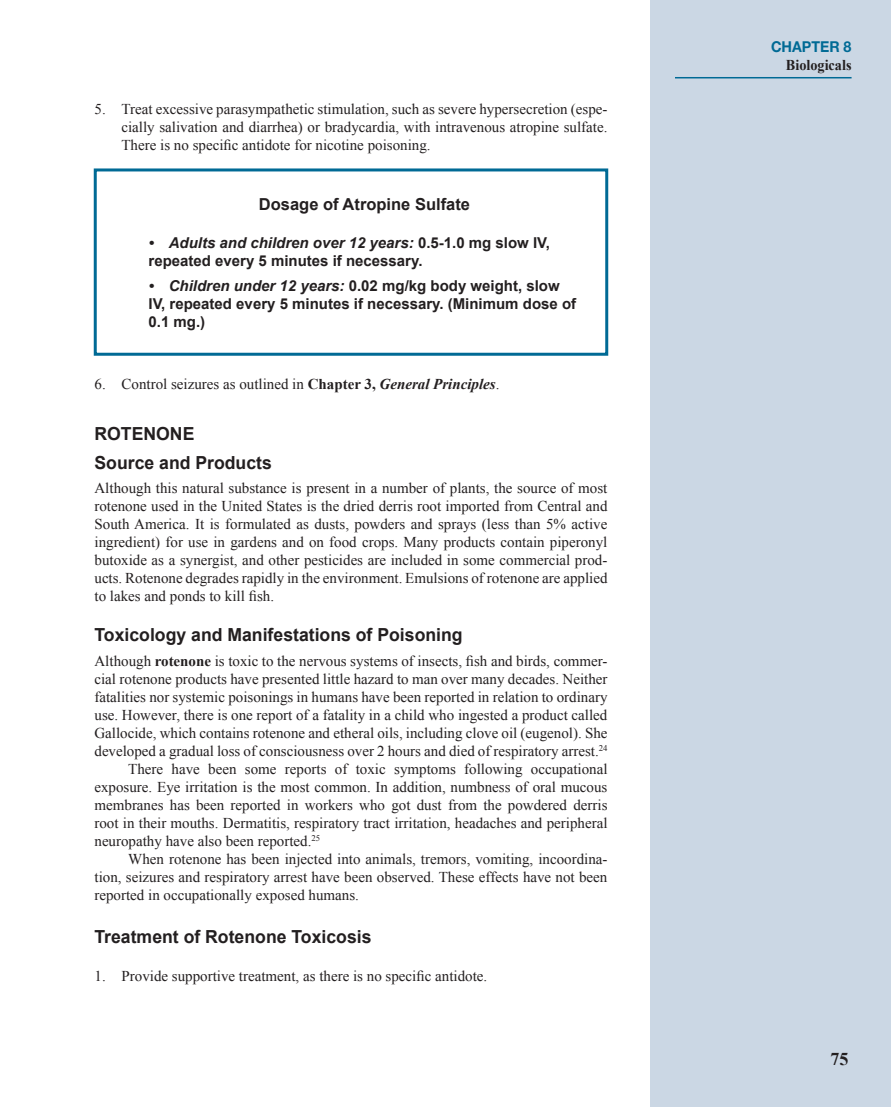
<style>
.page{position:relative;width:891px;height:1107px;background:#fff}
.page>*{position:absolute;margin:0;border:0;box-sizing:border-box;transform-origin:0 0}
.t1{font:700 18px/28.3px "Arial";color:#231f20}
.t2{font:700 18px "Times New Roman";color:#231f20}
.t3{font:700 16.5px "Arial";color:#231f20}
.t4{font:15px/18px "Times New Roman";color:#231f20;text-align:justify}
.t5{font:700 15px/18px "Arial";color:#231f20}
.t6{font:700 15px "Times New Roman";color:#231f20;scale:.95 1}
.t7{font:700 15px "Helvetica Neue";color:#006a95;scale:.95 1}
.s1{font-style:italic}
.s2{font-weight:700}
.s3{font-weight:700;font-style:italic}
</style>
<div class="page">
<div style="left:651px;top:0;width:240px;height:1107px;background:#cbd7e4"></div>
<hr style="left:675px;top:77px;width:177px;height:1px;background:#006a95">
<div style="left:94px;top:168px;width:514px;height:188px;border:3px solid #006a95"></div>
<p class="t4" style="left:122px;top:100px;width:488px;text-indent:-27px">5. Treat excessive parasympathetic stimulation, such as severe hypersecretion (espe&shy;cially salivation and diarrhea) or bradycardia, with intravenous atropine sulfate.<br>There is no specific antidote for nicotine poisoning.</p>
<p class="t3" style="left:259px;top:193px;width:213px">Dosage of Atropine Sulfate</p>
<p class="t5" style="left:148px;top:235px;width:403px"><span class="s1">• Adults and children over 12 years:</span> 0.5-1.0 mg slow IV, repeated every 5 minutes if necessary.</p>
<p class="t5" style="left:148px;top:277px;width:429px"><span class="s1">• Children under 12 years:</span> 0.02 mg/kg body weight, slow<br>IV, repeated every 5 minutes if necessary. (Minimum dose of<br>0.1 mg.)</p>
<p class="t4" style="left:94px;top:374px;width:407px">6. Control seizures as outlined in <span class="s2">Chapter 3,</span> <span class="s3">General Principles</span>.</p>
<p class="t1" style="left:94px;top:420px;width:179px">ROTENONE<br>Source and Products</p>
<p class="t4" style="left:94px;top:479px;width:515px">Although this natural substance is present in a number of plants, the source of most rotenone used in the United States is the dried derris root imported from Central and South America. It is formulated as dusts, powders and sprays (less than 5% active ingredient) for use in gardens and on food crops. Many products contain piperonyl butoxide as a synergist, and other pesticides are included in some commercial prod&shy;ucts. Rotenone degrades rapidly in the environment. Emulsions of rotenone are applied to lakes and ponds to kill fish.</p>
<p class="t1" style="left:94px;top:621px;width:370px">Toxicology and Manifestations of Poisoning</p>
<p class="t4" style="left:94px;top:652px;width:514px">Although <span class="s2">rotenone</span> is toxic to the nervous systems of insects, fish and birds, commer-</p>
<p class="t4" style="left:94px;top:670px;width:515px">cial rotenone products have presented little hazard to man over many decades. Neither</p>
<p class="t4" style="left:94px;top:688px;width:515px">fatalities nor systemic poisonings in humans have been reported in relation to ordinary</p>
<p class="t4" style="left:94px;top:706px;width:514px">use. However, there is one report of a fatality in a child who ingested a product called</p>
<p class="t4" style="left:94px;top:724px;width:515px">Gallocide, which contains rotenone and etheral oils, including clove oil (eugenol). She</p>
<p class="t4" style="left:94px;top:742px;width:514px">developed a gradual loss of consciousness over 2 hours and died of respiratory arrest.<sup>24</sup></p>
<p class="t4" style="left:128px;top:760px;width:481px">There have been some reports of toxic symptoms following occupational</p>
<p class="t4" style="left:94px;top:778px;width:514px">exposure. Eye irritation is the most common. In addition, numbness of oral mucous</p>
<p class="t4" style="left:94px;top:796px;width:515px">membranes has been reported in workers who got dust from the powdered derris</p>
<p class="t4" style="left:94px;top:814px;width:515px">root in their mouths. Dermatitis, respiratory tract irritation, headaches and peripheral</p>
<p class="t4" style="left:94px;top:832px;width:227px">neuropathy have also been reported.<sup>25</sup></p>
<p class="t4" style="left:128px;top:850px;width:481px">When rotenone has been injected into animals, tremors, vomiting, incoordina-</p>
<p class="t4" style="left:94px;top:868px;width:514px">tion, seizures and respiratory arrest have been observed. These effects have not been</p>
<p class="t4" style="left:94px;top:886px;width:266px">reported in occupationally exposed humans.</p>
<p class="t1" style="left:94px;top:923px;width:279px">Treatment of Rotenone Toxicosis</p>
<p class="t4" style="left:94px;top:967px;width:394px">1. Provide supportive treatment, as there is no specific antidote.</p>
<p class="t7" style="left:771px;top:38px;width:86px">CHAPTER 8</p>
<p class="t6" style="left:786px;top:55px;width:71px">Biologicals</p>
<p class="t2" style="left:830px;top:1047px;width:19px">75</p>
</div>
